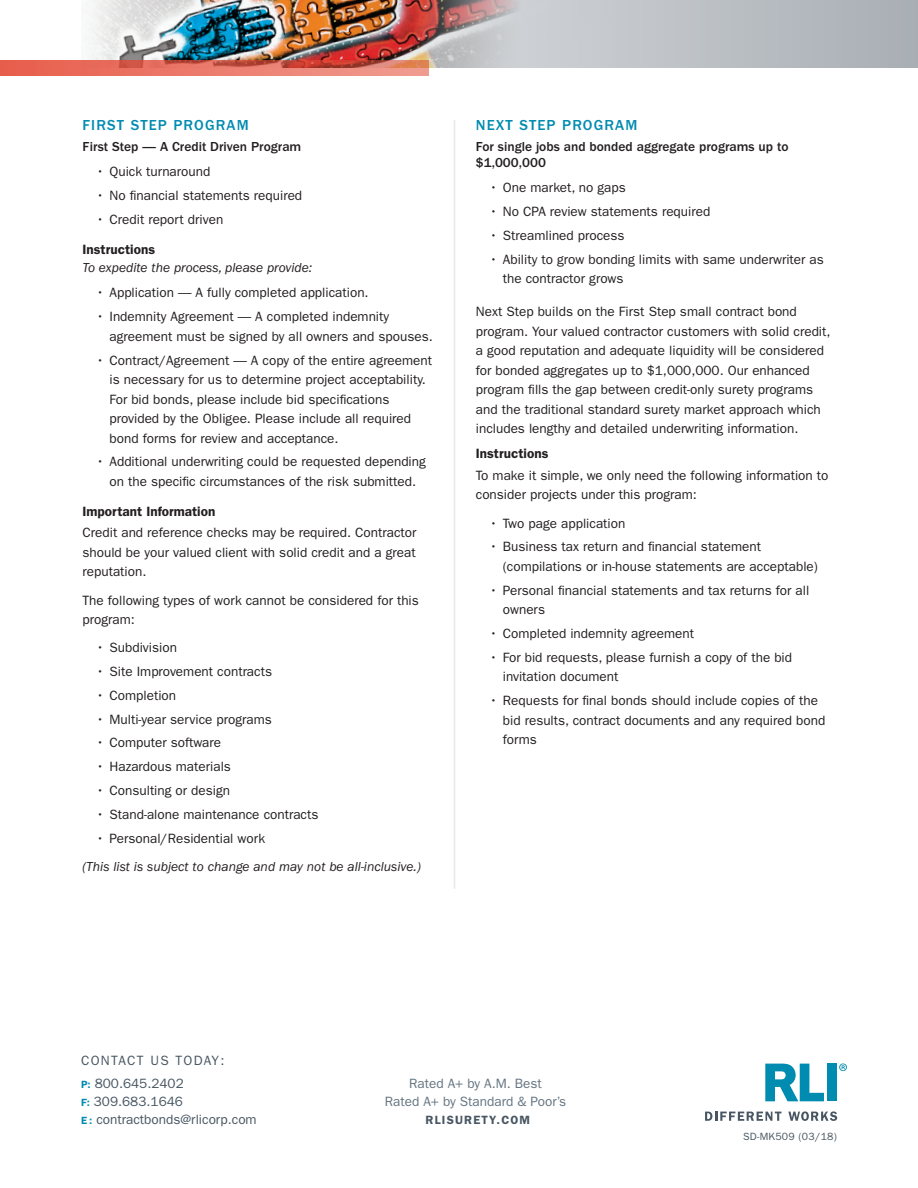
<style>
.page{position:relative;width:918px;height:1188px;background:#fff}
.page>*{position:absolute;margin:0;border:0;box-sizing:border-box;transform-origin:0 0}
.subhead{font:500 15px "ITC Franklin Gothic Std";letter-spacing:.075em;color:#008bb0}
.copy{font:13.5px/19.5px "ITC Franklin Gothic Std";color:#231f20}
.copy-2{font:italic 13.5px "ITC Franklin Gothic Std";color:#231f20}
.t1{font:500 13.5px/16.2px "ITC Franklin Gothic Std";color:#231f20}
.t2{font:13.5px/18px "ITC Franklin Gothic Std";color:#475662}
.Service{font:600 13.5px "ITC Franklin Gothic Std";color:#231f20}
.t3{font:13.5px "ITC Franklin Gothic Std";color:#647480}
.t4{font:13.5px "ITC Franklin Gothic Std";letter-spacing:.1em;color:#475662}
.t5{font:600 12px "ITC Franklin Gothic Std";letter-spacing:.1em;color:#475662}
.main_heading{font:10.5px "ITC Franklin Gothic Std";letter-spacing:.025em;color:#475662}
.s1{font-weight:600;font-size:10.5px;color:#008bb0}
</style>
<div class="page">
<img style="left:86px;top:0;width:192px;height:60px">
<svg style="left:0;top:60px;width:429px;height:15px;background:#e47162"></svg>
<img style="left:278px;top:0;width:640px;height:68px">
<svg style="left:705px;top:1112px;width:76px;height:9px"></svg>
<svg style="left:788px;top:1111px;width:49px;height:10px"></svg>
<svg style="left:765px;top:1064px;width:59px;height:37px"></svg>
<div style="left:827px;top:1064px;width:9px;height:37px;background:#008bb0"></div>
<svg style="left:839px;top:1064px;width:8px;height:7px"></svg>
<hr style="left:454px;top:120px;width:1px;height:769px;background:#e7eaed">
<p class="subhead" style="left:82px;top:117px;width:168px">FIRST STEP PROGRAM</p>
<p class="t1" style="left:82px;top:138px;width:220px">First Step — A Credit Driven Program</p>
<p class="copy" style="left:96px;top:162px;width:116px">• Quick turnaround</p>
<p class="copy" style="left:96px;top:186px;width:208px">• No financial statements required</p>
<p class="copy" style="left:96px;top:210px;width:129px">• Credit report driven</p>
<p class="Service" style="left:82px;top:241px;width:74px">Instructions</p>
<p class="copy-2" style="left:82px;top:260px;width:231px">To expedite the process, please provide:</p>
<p class="copy" style="left:96px;top:283px;width:274px">• Application — A fully completed application.</p>
<p class="copy" style="left:110px;top:307px;width:325px;text-indent:-14px">• Indemnity Agreement — A completed indemnity agreement must be signed by all owners and spouses.</p>
<p class="copy" style="left:110px;top:350px;width:324px;text-indent:-14px">• Contract/Agreement — A copy of the entire agreement is necessary for us to determine project acceptability.<br>For bid bonds, please include bid specifications provided by the Obligee. Please include all required bond forms for review and acceptance.</p>
<p class="copy" style="left:96px;top:452px;width:331px;text-align:center">• Additional underwriting could be requested depending on the specific circumstances of the risk submitted.</p>
<p class="Service" style="left:82px;top:503px;width:134px">Important Information</p>
<p class="copy" style="left:82px;top:523px;width:335px;text-align:justify">Credit and reference checks may be required. Contractor should be your valued client with solid credit and a great reputation.</p>
<p class="copy" style="left:82px;top:590px;width:338px">The following types of work cannot be considered for this program:</p>
<p class="copy" style="left:96px;top:638px;width:82px">• Subdivision</p>
<p class="copy" style="left:96px;top:662px;width:178px">• Site Improvement contracts</p>
<p class="copy" style="left:96px;top:686px;width:82px">• Completion</p>
<p class="copy" style="left:96px;top:709px;width:177px">• Multi-year service programs</p>
<p class="copy" style="left:96px;top:733px;width:127px">• Computer software</p>
<p class="copy" style="left:96px;top:757px;width:137px">• Hazardous materials</p>
<p class="copy" style="left:96px;top:781px;width:136px">• Consulting or design</p>
<p class="copy" style="left:96px;top:805px;width:224px">• Stand-alone maintenance contracts</p>
<p class="copy" style="left:96px;top:828px;width:171px">• Personal/Residential work</p>
<p class="copy-2" style="left:82px;top:859px;width:340px">(This list is subject to change and may not be all-inclusive.)</p>
<p class="subhead" style="left:476px;top:117px;width:163px">NEXT STEP PROGRAM</p>
<p class="t1" style="left:476px;top:138px;width:314px">For single jobs and bonded aggregate programs up to $1,000,000</p>
<p class="copy" style="left:489px;top:178px;width:138px">• One market, no gaps</p>
<p class="copy" style="left:489px;top:202px;width:222px">• No CPA review statements required</p>
<p class="copy" style="left:489px;top:226px;width:137px">• Streamlined process</p>
<p class="copy" style="left:503px;top:250px;width:323px;text-indent:-14px">• Ability to grow bonding limits with same underwriter as the contractor grows</p>
<p class="copy" style="left:476px;top:302px;width:356px">Next Step builds on the First Step small contract bond program. Your valued contractor customers with solid credit, a good reputation and adequate liquidity will be considered for bonded aggregates up to $1,000,000. Our enhanced program fills the gap between credit-only surety programs and the traditional standard surety market approach which includes lengthy and detailed underwriting information.</p>
<p class="Service" style="left:476px;top:446px;width:74px">Instructions</p>
<p class="copy" style="left:476px;top:466px;width:354px">To make it simple, we only need the following information to consider projects under this program:</p>
<p class="copy" style="left:489px;top:513px;width:138px">• Two page application</p>
<p class="copy" style="left:503px;top:537px;width:317px;text-indent:-14px">• Business tax return and financial statement (compilations or in-house statements are acceptable)</p>
<p class="copy" style="left:503px;top:580px;width:308px;text-indent:-14px">• Personal financial statements and tax returns for all owners</p>
<p class="copy" style="left:489px;top:624px;width:206px">• Completed indemnity agreement</p>
<p class="copy" style="left:503px;top:648px;width:291px;text-indent:-14px">• For bid requests, please furnish a copy of the bid invitation document</p>
<p class="copy" style="left:503px;top:691px;width:324px;text-indent:-14px">• Requests for final bonds should include copies of the bid results, contract documents and any required bond forms</p>
<p class="t4" style="left:81px;top:1053px;width:145px">CONTACT US TODAY:</p>
<p class="t2" style="left:81px;top:1074px;width:177px"><span class="s1">P:</span> 800.645.2402<br><span class="s1">F:</span> 309.683.1646<br><span class="s1">E :</span> contractbonds@rlicorp.com</p>
<p class="t3" style="left:409px;top:1075px;width:134px">Rated A+ by A.M. Best</p>
<p class="t3" style="left:385px;top:1093px;width:183px">Rated A+ by Standard &amp; Poor’s</p>
<p class="t5" style="left:426px;top:1113px;width:106px">RLISURETY.COM</p>
<p class="main_heading" style="left:743px;top:1131px;width:95px">SD-MK509 (03/18)</p>
</div>
